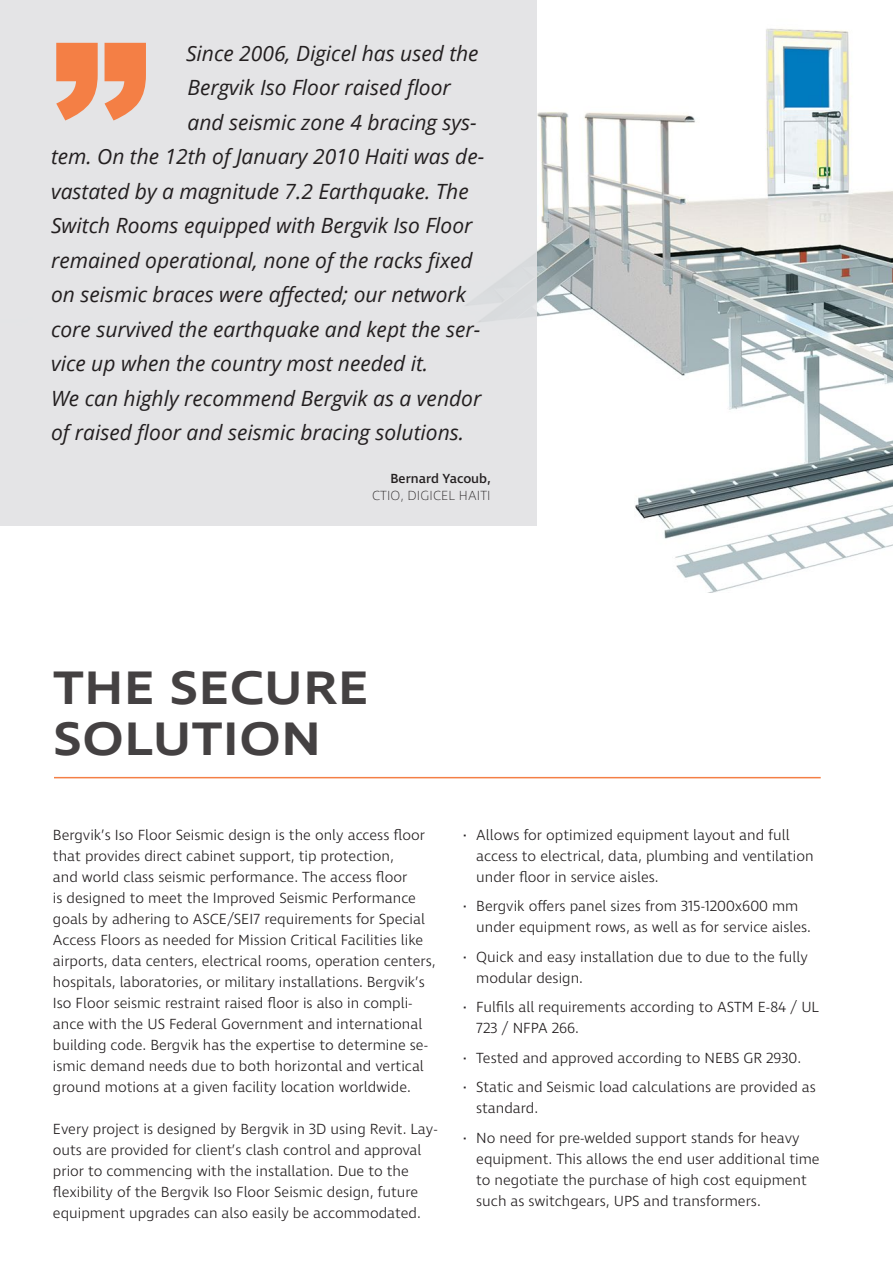
<style>
.page{position:relative;width:893px;height:1263px;background:#fff}
.page>*{position:absolute;margin:0;border:0;box-sizing:border-box;transform-origin:0 0}
.t1{font:900 195px "Arial";color:#f47f45}
.t2{font:600 48px/51px "Ingra Wd";color:#231f20}
.Citat-text{font:italic 21px/34.5px "Open Sans";color:#231f20}
.Brödtext{font:300 15px/21px "Ingra";color:#231f20}
.Citat_yrkestitel{font:200 13.5px "Ingra";letter-spacing:.01em;color:#231f20}
.Citat_namn{font:500 13.5px "Ingra";color:#231f20}
</style>
<div class="page">
<img style="left:537px;top:28px;width:356px;height:565px">
<div style="left:0;top:0;width:537px;height:526px;background:#e1e2e4"></div>
<hr style="left:54px;top:777px;width:767px;height:1px;background:#f47f45">
<p class="t1" style="left:51px;top:-26px;width:99px">”</p>
<p class="Citat-text" style="left:186px;top:35px;width:294px">Since 2006, Digicel has used the</p>
<p class="Citat-text" style="left:188px;top:70px;width:265px">Bergvik Iso Floor raised floor</p>
<p class="Citat-text" style="left:188px;top:104px;width:291px">and seismic zone 4 bracing sys-</p>
<p class="Citat-text" style="left:51px;top:139px;width:435px">tem. On the 12th of January 2010 Haiti was de-</p>
<p class="Citat-text" style="left:51px;top:173px;width:419px">vastated by a magnitude 7.2 Earthquake. The</p>
<p class="Citat-text" style="left:51px;top:208px;width:423px">Switch Rooms equipped with Bergvik Iso Floor</p>
<p class="Citat-text" style="left:51px;top:242px;width:423px">remained operational, none of the racks fixed</p>
<p class="Citat-text" style="left:51px;top:277px;width:416px">on seismic braces were affected; our network</p>
<p class="Citat-text" style="left:51px;top:311px;width:431px">core survived the earthquake and kept the ser-</p>
<p class="Citat-text" style="left:51px;top:346px;width:379px">vice up when the country most needed it.</p>
<p class="Citat-text" style="left:51px;top:380px;width:432px">We can highly recommend Bergvik as a vendor of raised floor and seismic bracing solutions.</p>
<p class="Citat_namn" style="left:390px;top:470px;width:102px">Bernard Yacoub,</p>
<p class="Citat_yrkestitel" style="left:372px;top:487px;width:120px">CTIO, DIGICEL HAITI</p>
<h2 class="t2" style="left:53px;top:665px;width:318px">THE SECURE<br>SOLUTION</h2>
<p class="Brödtext" style="left:53px;top:825px;width:384px">Bergvik’s Iso Floor Seismic design is the only access floor that provides direct cabinet support, tip protection,<br>and world class seismic performance. The access floor<br>is designed to meet the Improved Seismic Performance goals by adhering to ASCE/SEI7 requirements for Special Access Floors as needed for Mission Critical Facilities like airports, data centers, electrical rooms, operation centers, hospitals, laboratories, or military installations. Bergvik’s Iso Floor seismic restraint raised floor is also in compli&shy;ance with the US Federal Government and international building code. Bergvik has the expertise to determine se&shy;ismic demand needs due to both horizontal and vertical ground motions at a given facility location worldwide.</p>
<p class="Brödtext" style="left:53px;top:1119px;width:386px">Every project is designed by Bergvik in 3D using Revit. Lay&shy;outs are provided for client’s clash control and approval prior to commencing with the installation. Due to the flexibility of the Bergvik Iso Floor Seismic design, future equipment upgrades can also easily be accommodated.</p>
<p class="Brödtext" style="left:476px;top:825px;width:339px;text-indent:-13px"><sup>▪</sup> Allows for optimized equipment layout and full access to electrical, data, plumbing and ventilation under floor in service aisles.</p>
<p class="Brödtext" style="left:476px;top:896px;width:336px;text-indent:-13px"><sup>▪</sup> Bergvik offers panel sizes from 315-1200x600 mm under equipment rows, as well as for service aisles.</p>
<p class="Brödtext" style="left:476px;top:947px;width:333px;text-indent:-13px"><sup>▪</sup> Quick and easy installation due to due to the fully modular design.</p>
<p class="Brödtext" style="left:476px;top:997px;width:344px;text-indent:-13px"><sup>▪</sup> Fulfils all requirements according to ASTM E-84 / UL<br>723 / NFPA 266.</p>
<p class="Brödtext" style="left:463px;top:1048px;width:339px"><sup>▪</sup> Tested and approved according to NEBS GR 2930.</p>
<p class="Brödtext" style="left:476px;top:1077px;width:341px;text-indent:-13px"><sup>▪</sup> Static and Seismic load calculations are provided as standard.</p>
<p class="Brödtext" style="left:476px;top:1128px;width:345px;text-indent:-13px"><sup>▪</sup> No need for pre-welded support stands for heavy equipment. This allows the end user additional time to negotiate the purchase of high cost equipment such as switchgears, UPS and transformers.</p>
</div>
